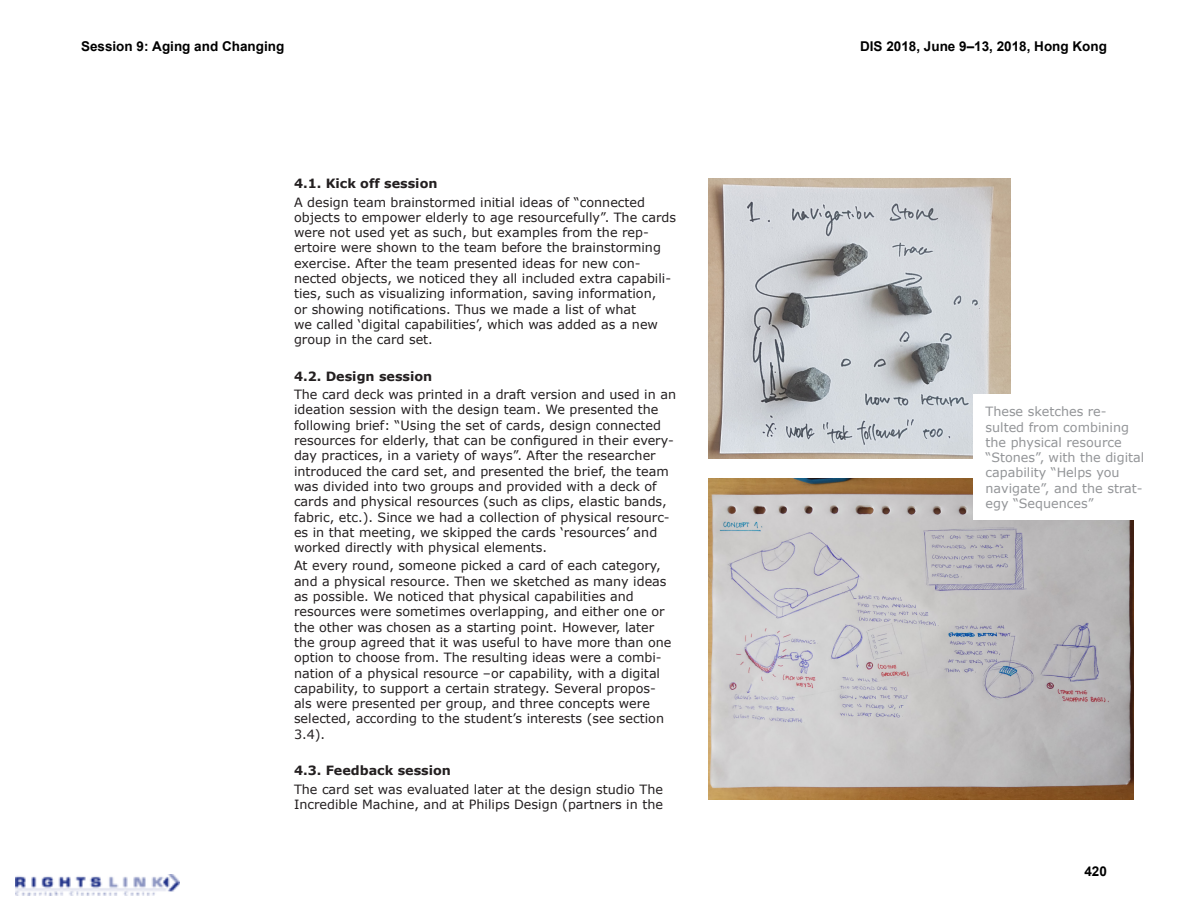
<style>
.page{position:relative;width:1188px;height:918px;background:#fff}
.page>*{position:absolute;margin:0;border:0;box-sizing:border-box;transform-origin:0 0}
.t1{font:700 13.5px "Arial";color:#000}
.text{font:12.75px/15.3px "Verdana";color:#231f20}
.notas{font:12.75px/15.3px "Verdana";color:#939598}
.boldish{font:700 12.75px "Verdana";color:#231f20}
</style>
<div class="page">
<img style="left:708px;top:478px;width:426px;height:322px">
<img style="left:708px;top:178px;width:302px;height:281px">
<div style="left:974px;top:394px;width:182px;height:126px;background:#fff"></div>
<img style="left:15px;top:874px;width:165px;height:22px">
<p class="t1" style="left:81px;top:38px;width:205px">Session 9: Aging and Changing</p>
<p class="t1" style="left:860px;top:38px;width:248px">DIS 2018, June 9–13, 2018, Hong Kong</p>
<p class="boldish" style="left:294px;top:175px;width:145px">4.1. Kick off session</p>
<p class="text" style="left:294px;top:194px;width:384px">A design team brainstormed initial ideas of “connected objects to empower elderly to age resourcefully”. The cards were not used yet as such, but examples from the rep&shy;ertoire were shown to the team before the brainstorming exercise. After the team presented ideas for new con&shy;nected objects, we noticed they all included extra capabili&shy;ties, such as visualizing information, saving information,<br>or showing notifications. Thus we made a list of what<br>we called ‘digital capabilities’, which was added as a new group in the card set.</p>
<p class="boldish" style="left:294px;top:367px;width:140px">4.2. Design session</p>
<p class="text" style="left:294px;top:387px;width:384px">The card deck was printed in a draft version and used in an ideation session with the design team. We presented the following brief: “Using the set of cards, design connected resources for elderly, that can be configured in their every&shy;day practices, in a variety of ways”. After the researcher introduced the card set, and presented the brief, the team was divided into two groups and provided with a deck of cards and physical resources (such as clips, elastic bands, fabric, etc.). Since we had a collection of physical resourc&shy;es in that meeting, we skipped the cards ‘resources’ and worked directly with physical elements.</p>
<p class="text" style="left:294px;top:558px;width:379px">At every round, someone picked a card of each category, and a physical resource. Then we sketched as many ideas as possible. We noticed that physical capabilities and resources were sometimes overlapping, and either one or the other was chosen as a starting point. However, later the group agreed that it was useful to have more than one option to choose from. The resulting ideas were a combi&shy;nation of a physical resource –or capability, with a digital capability, to support a certain strategy. Several propos&shy;als were presented per group, and three concepts were selected, according to the student’s interests (see section 3.4).</p>
<p class="boldish" style="left:294px;top:762px;width:159px">4.3. Feedback session</p>
<p class="text" style="left:294px;top:781px;width:371px">The card set was evaluated later at the design studio The<br>Incredible Machine, and at Philips Design (partners in the</p>
<p class="notas" style="left:986px;top:404px;width:160px">These sketches re&shy;sulted from combining the physical resource “Stones”, with the digital capability “Helps you navigate”, and the strat&shy;egy “Sequences”</p>
<p class="t1" style="left:1084px;top:862px;width:24px">420</p>
</div>
